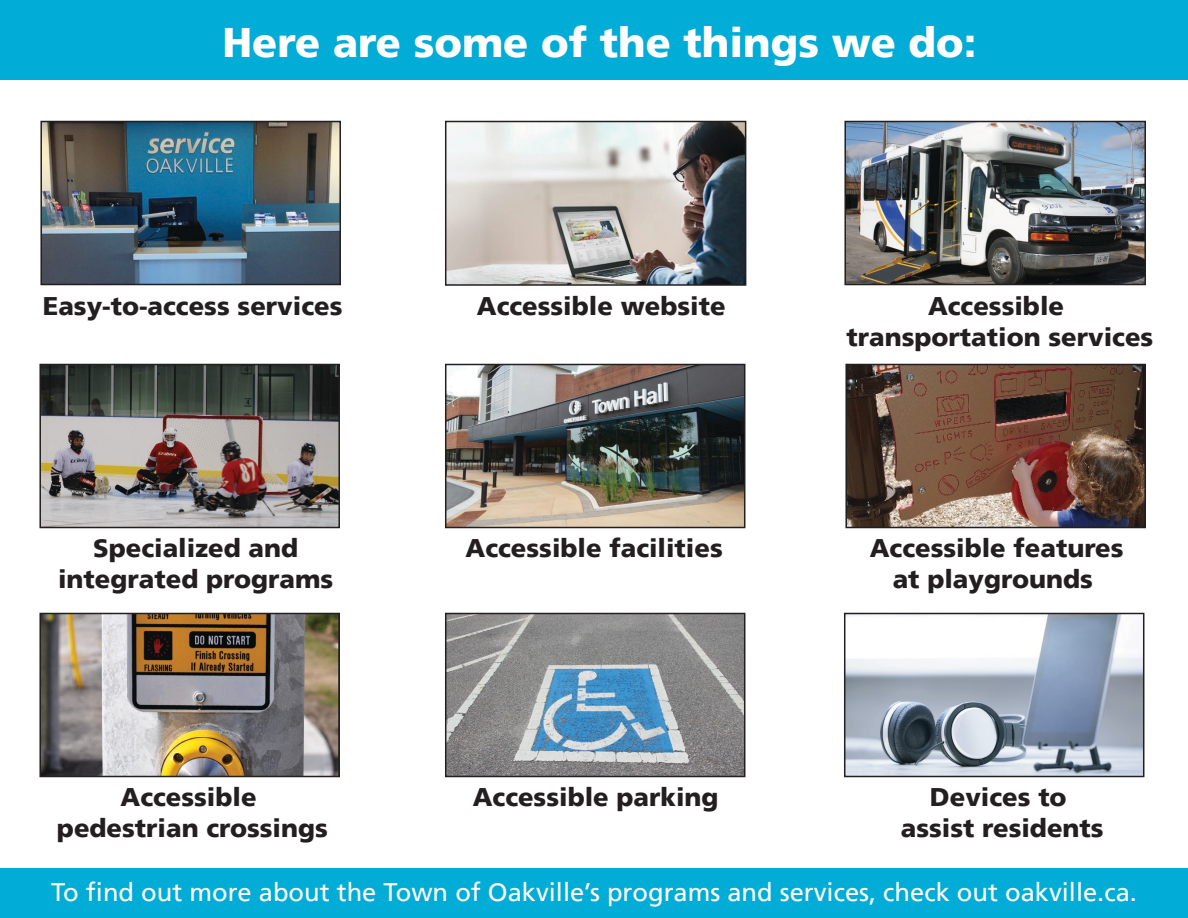
<style>
.page{position:relative;width:1188px;height:918px;background:#fff}
.page>*{position:absolute;margin:0;border:0;box-sizing:border-box;transform-origin:0 0}
.t1{font:900 41.25px "Frutiger";color:#fff}
.t2{font:900 25.5px/30.6px "Frutiger";color:#231f20;text-align:center}
.t3{font:25.5px "Frutiger";color:#fff}
</style>
<div class="page">
<img style="left:43px;top:124px;width:295px;height:158px">
<div style="left:40px;top:121px;width:301px;height:164px;border:2px solid #231f20"></div>
<div style="left:0;top:0;width:1188px;height:80px;background:#01acd6"></div>
<div style="left:0;top:868px;width:1188px;height:50px;background:#01acd6"></div>
<img style="left:847px;top:124px;width:296px;height:158px">
<div style="left:844px;top:121px;width:302px;height:164px;border:2px solid #231f20"></div>
<img style="left:42px;top:367px;width:295px;height:158px">
<div style="left:39px;top:364px;width:301px;height:164px;border:2px solid #231f20"></div>
<img style="left:448px;top:367px;width:294px;height:158px">
<div style="left:445px;top:364px;width:300px;height:164px;border:2px solid #231f20"></div>
<img style="left:848px;top:367px;width:295px;height:158px">
<div style="left:845px;top:364px;width:301px;height:164px;border:2px solid #231f20"></div>
<img style="left:448px;top:616px;width:294px;height:158px">
<div style="left:445px;top:613px;width:300px;height:164px;border:2px solid #231f20"></div>
<img style="left:847px;top:616px;width:294px;height:158px">
<div style="left:844px;top:613px;width:300px;height:164px;border:2px solid #231f20"></div>
<img style="left:42px;top:616px;width:295px;height:158px">
<div style="left:39px;top:613px;width:301px;height:164px;border:2px solid #231f20"></div>
<img style="left:448px;top:124px;width:295px;height:159px">
<div style="left:445px;top:121px;width:301px;height:165px;border:2px solid #231f20"></div>
<h1 class="t1" style="left:222px;top:17px;width:756px">Here are some of the things we do:</h1>
<p class="t2" style="left:43px;top:291px;width:301px">Easy-to-access services</p>
<p class="t2" style="left:477px;top:291px;width:250px">Accessible website</p>
<p class="t2" style="left:847px;top:291px;width:308px">Accessible transportation services</p>
<p class="t2" style="left:93px;top:533px;width:206px">Specialized and</p>
<p class="t2" style="left:466px;top:533px;width:259px">Accessible facilities</p>
<p class="t2" style="left:58px;top:564px;width:277px">integrated programs</p>
<p class="t2" style="left:870px;top:533px;width:255px">Accessible features at playgrounds</p>
<p class="t2" style="left:57px;top:782px;width:272px">Accessible pedestrian crossings</p>
<p class="t2" style="left:473px;top:782px;width:247px">Accessible parking</p>
<p class="t2" style="left:901px;top:782px;width:204px">Devices to assist residents</p>
<p class="t3" style="left:51px;top:878px;width:1087px">To find out more about the Town of Oakville’s programs and services, check out oakville.ca.</p>
</div>
